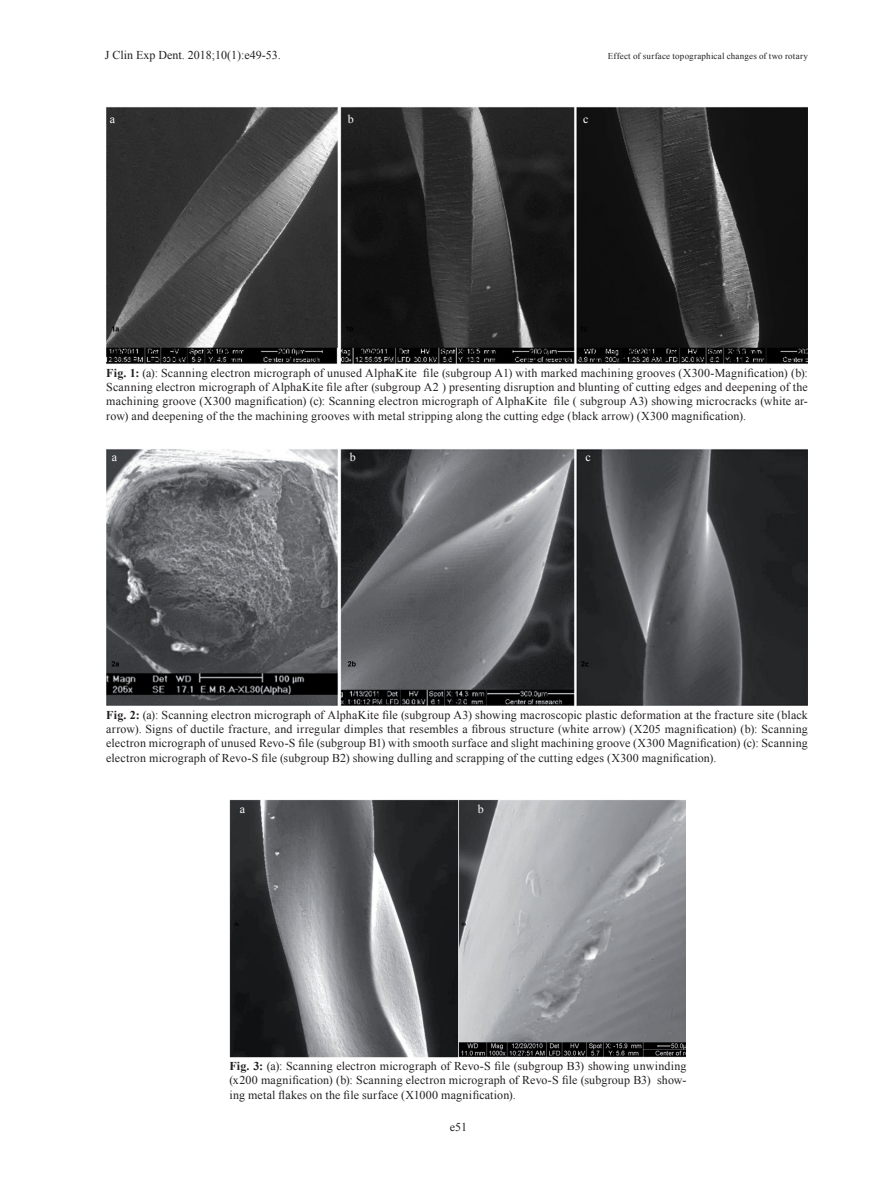
<style>
.page{position:relative;width:893px;height:1191px;background:#fff}
.page>*{position:absolute;margin:0;border:0;box-sizing:border-box;transform-origin:0 0}
.t1{font:12px/14.4px "Times New Roman";letter-spacing:.01em;color:#231f20;text-align:justify}
.t2{font:12px "Times New Roman";color:#fff}
.t3{font:9px "Times New Roman";letter-spacing:.02em;color:#231f20}
.s1{font-weight:700}
</style>
<div class="page">
<img style="left:106px;top:107px;width:702px;height:257px">
<img style="left:106px;top:449px;width:702px;height:257px">
<img style="left:229px;top:799px;width:457px;height:258px">
<p class="t1" style="left:105px;top:48px;width:177px">J Clin Exp Dent. 2018;10(1):e49-53.</p>
<p class="t3" style="left:608px;top:50px;width:202px">Effect of surface topographical changes of two rotary</p>
<p class="t2" style="left:110px;top:111px;width:7px">a</p>
<p class="t2" style="left:348px;top:111px;width:7px">b</p>
<p class="t2" style="left:583px;top:111px;width:7px">c</p>
<p class="t1" style="left:106px;top:365px;width:703px"><span class="s1">Fig. 1:</span> (a): Scanning electron micrograph of unused AlphaKite file (subgroup A1) with marked machining grooves (X300-Magnification) (b):<br>Scanning electron micrograph of AlphaKite file after (subgroup A2 ) presenting disruption and blunting of cutting edges and deepening of the machining groove (X300 magnification) (c): Scanning electron micrograph of AlphaKite file ( subgroup A3) showing microcracks (white ar&shy;row) and deepening of the the machining grooves with metal stripping along the cutting edge (black arrow) (X300 magnification).</p>
<p class="t2" style="left:112px;top:448px;width:7px">a</p>
<p class="t2" style="left:350px;top:448px;width:7px">b</p>
<p class="t2" style="left:585px;top:448px;width:7px">c</p>
<p class="t1" style="left:106px;top:707px;width:703px"><span class="s1">Fig. 2:</span> (a): Scanning electron micrograph of AlphaKite file (subgroup A3) showing macroscopic plastic deformation at the fracture site (black arrow). Signs of ductile fracture, and irregular dimples that resembles a fibrous structure (white arrow) (X205 magnification) (b): Scanning electron micrograph of unused Revo-S file (subgroup B1) with smooth surface and slight machining groove (X300 Magnification) (c): Scanning electron micrograph of Revo-S file (subgroup B2) showing dulling and scrapping of the cutting edges (X300 magnification).</p>
<p class="t2" style="left:240px;top:801px;width:7px">a</p>
<p class="t2" style="left:478px;top:801px;width:7px">b</p>
<p class="t1" style="left:229px;top:1058px;width:459px"><span class="s1">Fig. 3:</span> (a): Scanning electron micrograph of Revo-S file (subgroup B3) showing unwinding (x200 magnification) (b): Scanning electron micrograph of Revo-S file (subgroup B3) show&shy;ing metal flakes on the file surface (X1000 magnification).</p>
<p class="t1" style="left:450px;top:1119px;width:19px">e51</p>
</div>
